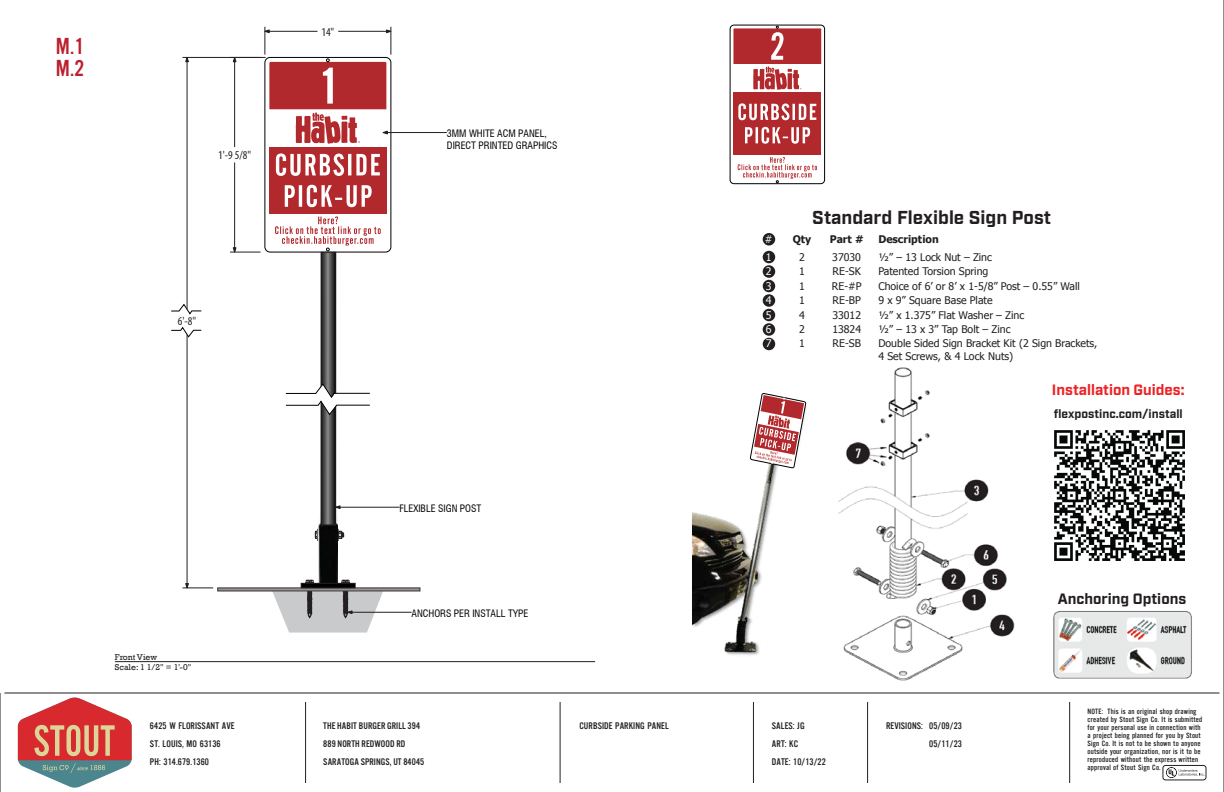
<style>
.page{position:relative;width:1224px;height:792px;background:#fff}
.page>*{position:absolute;margin:0;border:0;box-sizing:border-box;transform-origin:0 0}
.t1{font:24px/22px "Alternate Gothic EF No Three";color:#ba202e}
.t2{font:700 18.7px "Industry";color:#231f20}
.t3{font:700 15px "Industry";color:#ed2224}
.t4{font:700 15px "Industry";color:#231f20}
.t5{font:700 12px "Industry";color:#231f20}
.t6{font:condensed 12px "Myriad Pro";color:#231f20}
.t7{font:10.5px/12.6px "Tahoma";color:#231f20}
.t8{font:700 10.5px "Tahoma";color:#231f20}
.t9{font:10.5px "Tahoma";color:#fff}
.t10{font:10px/18px "Alternate Gothic EF No Three";letter-spacing:.01em;color:#231f20}
.t11{font:condensed 10px/12px "Swiss 721 BT";color:#010101}
.t12{font:10px/18px "Alternate Got No 3 D";letter-spacing:.01em;color:#231f20}
.t13{font:8.7px/10.6px "Rockwell";color:#231f20}
.t14{font:8px/8px "Alternate Gothic EF No Three";letter-spacing:.025em;color:#231f20}
</style>
<div class="page">
<hr style="left:115px;top:661px;width:480px;height:1px;background:#231f20">
<div style="left:730px;top:25px;width:95px;height:159px;border:1px solid #000101;border-radius:4px"></div>
<div style="left:733px;top:92px;width:88px;height:63px;background:#b2292d"></div>
<svg style="left:738px;top:103px;width:78px;height:41px"></svg>
<svg style="left:738px;top:157px;width:79px;height:26px"></svg>
<svg style="left:733px;top:26px;width:88px;height:64px"></svg>
<div style="left:265px;top:57px;width:126px;height:195px;border:1px solid #000101;border-radius:5px"></div>
<div style="left:269px;top:147px;width:117px;height:67px;background:#b2292d"></div>
<svg style="left:276px;top:153px;width:104px;height:54px"></svg>
<svg style="left:275px;top:216px;width:106px;height:35px"></svg>
<svg style="left:315px;top:529px;width:29px;height:12px"></svg>
<img style="left:319px;top:511px;width:18px;height:69px">
<hr style="left:323px;top:252px;width:1px;height:273px;background:#343535">
<hr style="left:324px;top:252px;width:1px;height:273px;background:#444545">
<hr style="left:325px;top:252px;width:1px;height:273px;background:#555554">
<hr style="left:326px;top:252px;width:1px;height:273px;background:#686867">
<hr style="left:327px;top:252px;width:1px;height:273px;background:#7a7a79">
<hr style="left:328px;top:252px;width:1px;height:273px;background:#898989">
<hr style="left:329px;top:252px;width:1px;height:273px;background:#757575">
<hr style="left:330px;top:252px;width:1px;height:273px;background:#636363">
<hr style="left:331px;top:252px;width:1px;height:273px;background:#515151">
<hr style="left:332px;top:252px;width:1px;height:273px;background:#404141">
<hr style="left:333px;top:252px;width:1px;height:273px;background:#303132">
<hr style="left:336px;top:252px;width:1px;height:273px;background:#000001">
<div style="left:321px;top:252px;width:15px;height:273px;border:1px solid #231f20"></div>
<svg style="left:285px;top:383px;width:85px;height:32px"></svg>
<div style="left:218px;top:588px;width:202px;height:3px;background:#969393;border:1px solid #3a3734"></div>
<svg style="left:171px;top:304px;width:31px;height:11px"></svg>
<svg style="left:171px;top:327px;width:31px;height:11px"></svg>
<div style="left:763px;top:233px;width:12px;height:13px;background:#231f20;border-radius:50%"></div>
<div style="left:763px;top:251px;width:12px;height:12px;background:#231f20;border-radius:50%"></div>
<div style="left:763px;top:265px;width:12px;height:13px;background:#231f20;border-radius:50%"></div>
<div style="left:763px;top:280px;width:12px;height:12px;background:#231f20;border-radius:50%"></div>
<div style="left:763px;top:294px;width:12px;height:13px;background:#231f20;border-radius:50%"></div>
<div style="left:763px;top:309px;width:12px;height:12px;background:#231f20;border-radius:50%"></div>
<div style="left:763px;top:323px;width:12px;height:13px;background:#231f20;border-radius:50%"></div>
<div style="left:763px;top:338px;width:12px;height:12px;background:#231f20;border-radius:50%"></div>
<img style="left:1054px;top:430px;width:131px;height:131px">
<img style="left:693px;top:402px;width:114px;height:253px">
<img style="left:838px;top:367px;width:177px;height:314px">
<img style="left:1053px;top:611px;width:139px;height:68px">
<svg style="left:750px;top:393px;width:56px;height:75px"></svg>
<hr style="left:383px;top:132px;width:64px;height:1px;background:#231f20">
<hr style="left:336px;top:507px;width:64px;height:1px;background:#231f20">
<svg style="left:334px;top:505px;width:7px;height:4px"></svg>
<svg style="left:263px;top:27px;width:129px;height:117px"></svg>
<hr style="left:234px;top:57px;width:1px;height:90px;background:#231f20">
<hr style="left:234px;top:162px;width:1px;height:90px;background:#231f20">
<hr style="left:230px;top:252px;width:31px;height:1px;background:#231f20">
<svg style="left:233px;top:247px;width:4px;height:6px"></svg>
<svg style="left:233px;top:56px;width:4px;height:6px"></svg>
<hr style="left:187px;top:57px;width:1px;height:252px;background:#231f20">
<hr style="left:187px;top:335px;width:1px;height:253px;background:#231f20">
<hr style="left:183px;top:588px;width:30px;height:1px;background:#231f20">
<hr style="left:183px;top:57px;width:83px;height:1px;background:#231f20">
<svg style="left:185px;top:583px;width:4px;height:6px"></svg>
<svg style="left:185px;top:56px;width:4px;height:6px"></svg>
<hr style="left:348px;top:612px;width:64px;height:1px;background:#231f20">
<svg style="left:272px;top:580px;width:111px;height:53px"></svg>
<svg style="left:18px;top:697px;width:114px;height:91px"></svg>
<hr style="left:4px;top:692px;width:1216px;height:2px;background:#231f20">
<hr style="left:1223px;top:0;width:1px;height:792px;background:#231f20">
<hr style="left:0;top:693px;width:1px;height:99px;background:#231f20">
<hr style="left:305px;top:702px;width:1px;height:81px;background:#231f20">
<hr style="left:753px;top:702px;width:1px;height:81px;background:#231f20">
<hr style="left:867px;top:702px;width:1px;height:81px;background:#231f20">
<hr style="left:1069px;top:702px;width:1px;height:81px;background:#231f20">
<div style="left:1163px;top:765px;width:43px;height:15px;border:1px solid #231f20;border-radius:3px"></div>
<svg style="left:1166px;top:767px;width:39px;height:11px"></svg>
<hr style="left:560px;top:702px;width:1px;height:81px;background:#231f20">
<h1 class="t1" style="left:56px;top:35px;width:30px">M.1<br>M.2</h1>
<h3 class="t6" style="left:218px;top:148px;width:34px">1'-9 5/8"</h3>
<h3 class="t6" style="left:178px;top:314px;width:20px">6'-8"</h3>
<h3 class="t6" style="left:321px;top:25px;width:14px">14"</h3>
<p class="t11" style="left:447px;top:128px;width:112px">3MM WHITE ACM PANEL,<br>DIRECT PRINTED GRAPHICS</p>
<h2 class="t2" style="left:812px;top:206px;width:240px">Standard Flexible Sign Post</h2>
<h3 class="t9" style="left:765px;top:232px;width:9px">#</h3>
<h3 class="t8" style="left:793px;top:232px;width:20px">Qty</h3>
<h3 class="t8" style="left:830px;top:232px;width:35px">Part #</h3>
<h3 class="t8" style="left:878px;top:232px;width:62px">Description</h3>
<h3 class="t9" style="left:766px;top:250px;width:7px">1</h3>
<h3 class="t7" style="left:799px;top:250px;width:7px">2</h3>
<h3 class="t7" style="left:832px;top:250px;width:30px">37030</h3>
<h3 class="t7" style="left:878px;top:250px;width:115px">½” – 13 Lock Nut – Zinc</h3>
<h3 class="t9" style="left:766px;top:264px;width:7px">2</h3>
<h3 class="t7" style="left:799px;top:265px;width:7px">1</h3>
<h3 class="t7" style="left:833px;top:265px;width:30px">RE-SK</h3>
<h3 class="t7" style="left:878px;top:265px;width:112px">Patented Torsion Spring</h3>
<h3 class="t9" style="left:766px;top:279px;width:7px">3</h3>
<h3 class="t7" style="left:799px;top:279px;width:7px">1</h3>
<h3 class="t7" style="left:832px;top:279px;width:31px">RE-#P</h3>
<h3 class="t7" style="left:878px;top:279px;width:203px">Choice of 6’ or 8’ x 1-5/8” Post – 0.55” Wall</h3>
<h3 class="t9" style="left:766px;top:293px;width:7px">4</h3>
<h3 class="t7" style="left:799px;top:293px;width:7px">1</h3>
<h3 class="t7" style="left:833px;top:293px;width:30px">RE-BP</h3>
<h3 class="t7" style="left:878px;top:293px;width:116px">9 x 9” Square Base Plate</h3>
<h3 class="t9" style="left:766px;top:308px;width:7px">5</h3>
<h3 class="t7" style="left:799px;top:308px;width:7px">4</h3>
<h3 class="t7" style="left:832px;top:308px;width:30px">33012</h3>
<h3 class="t7" style="left:878px;top:308px;width:147px">½” x 1.375” Flat Washer – Zinc</h3>
<h3 class="t9" style="left:766px;top:322px;width:7px">6</h3>
<h3 class="t7" style="left:799px;top:322px;width:7px">2</h3>
<h3 class="t7" style="left:832px;top:322px;width:30px">13824</h3>
<h3 class="t7" style="left:878px;top:322px;width:134px">½” – 13 x 3” Tap Bolt – Zinc</h3>
<h3 class="t9" style="left:766px;top:337px;width:7px">7</h3>
<h3 class="t7" style="left:799px;top:337px;width:7px">1</h3>
<h3 class="t7" style="left:833px;top:337px;width:30px">RE-SB</h3>
<h3 class="t7" style="left:878px;top:337px;width:221px">Double Sided Sign Bracket Kit (2 Sign Brackets,<br>4 Set Screws, &amp; 4 Lock Nuts)</h3>
<h3 class="t3" style="left:1052px;top:381px;width:134px">Installation Guides:</h3>
<h3 class="t5" style="left:1054px;top:406px;width:130px">flexpostinc.com/install</h3>
<p class="t11" style="left:400px;top:502px;width:83px">FLEXIBLE SIGN POST</p>
<p class="t13" style="left:115px;top:652px;width:78px">Front View<br>Scale: 1 1/2" = 1'-0"</p>
<p class="t11" style="left:412px;top:607px;width:118px">ANCHORS PER INSTALL TYPE</p>
<p class="t10" style="left:150px;top:717px;width:86px">6425 W FLORISSANT AVE<br>ST. LOUIS, MO 63136<br>PH: 314.679.1360</p>
<p class="t10" style="left:579px;top:717px;width:91px">CURBSIDE PARKING PANEL</p>
<p class="t10" style="left:886px;top:717px;width:38px">REVISIONS:</p>
<p class="t12" style="left:323px;top:717px;width:103px">THE HABIT BURGER GRILL 394<br>889 NORTH REDWOOD RD<br>SARATOGA SPRINGS, UT 84045</p>
<p class="t10" style="left:772px;top:717px;width:56px">SALES: JG<br>ART: KC<br>DATE: 10/13/22</p>
<p class="t10" style="left:929px;top:717px;width:34px">05/09/23<br>05/11/23</p>
<h3 class="t4" style="left:1058px;top:589px;width:130px">Anchoring Options</h3>
<p class="t14" style="left:1088px;top:707px;width:116px">NOTE: This is an original shop drawing created by Stout Sign Co. It is submitted for your personal use in connection with a project being planned for you by Stout Sign Co. It is not to be shown to anyone outside your organization, nor is it to be reproduced without the express written approval of Stout Sign Co.</p>
</div>
